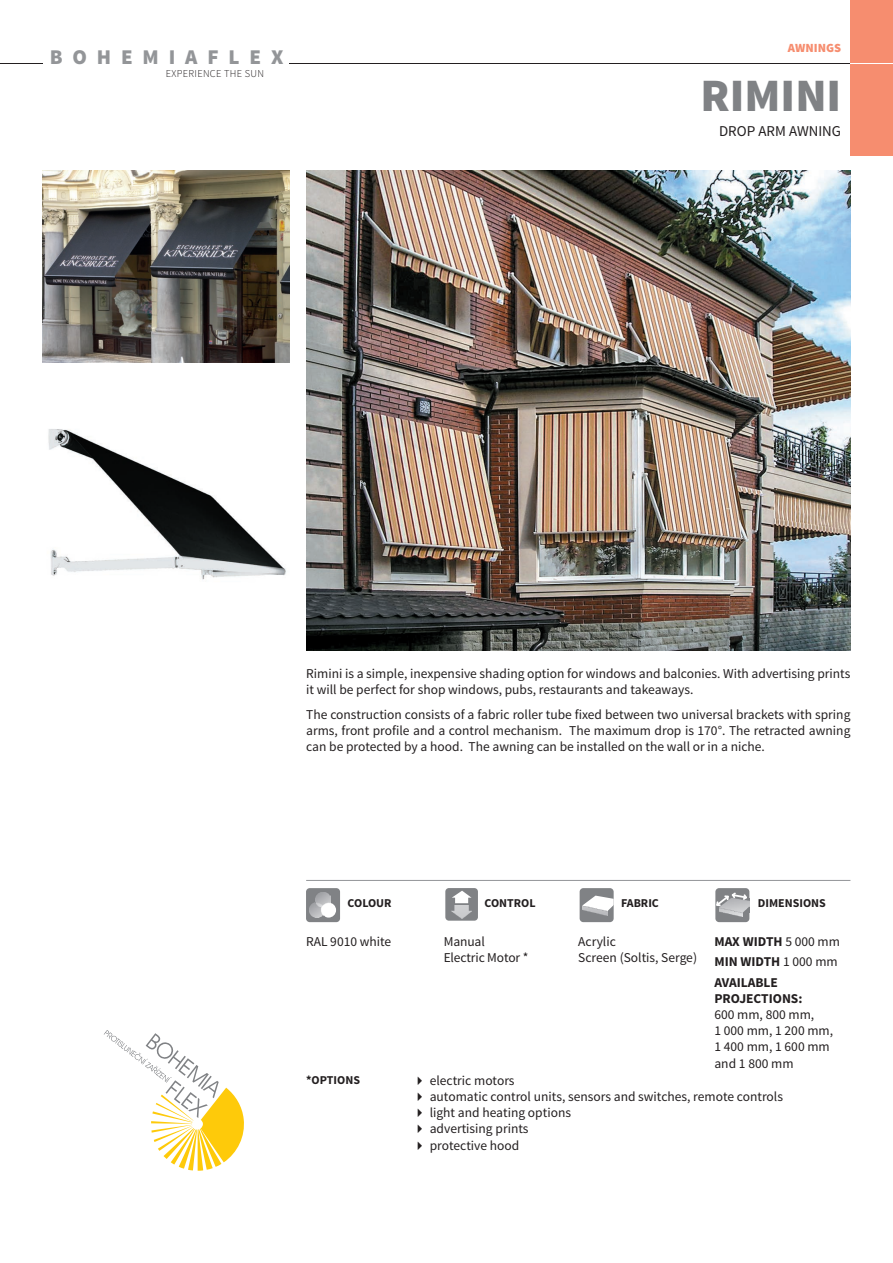
<style>
.page{position:relative;width:893px;height:1263px;background:#fff}
.page>*{position:absolute;margin:0;border:0;box-sizing:border-box;transform-origin:0 0}
.t1{font:900 46.5px "Source Sans Pro";color:#808285}
.t2{font:900 21px "Source Sans Pro";letter-spacing:.47em;color:#939598}
.t3{font:15px "Source Sans Pro";color:#231f20}
.t4{font:13.5px/16.2px "Source Sans Pro";color:#231f20}
.t5{font:700 13.5px/20.4px "Source Sans Pro";color:#231f20}
.t6{font:900 12.45px "Source Sans Pro";color:#f68d6f}
.t7{font:700 12px "Source Sans Pro";color:#231f20}
.t8{font:300 10.5px "Source Sans Pro";letter-spacing:.03em;color:#231f20}
.s1{font-weight:400}
</style>
<div class="page">
<hr style="left:289px;top:63px;width:604px;height:1px;background:#231f20">
<hr style="left:306px;top:880px;width:544px;height:1px;background:#939598">
<div style="left:306px;top:888px;width:34px;height:34px;background:#808285;border-radius:4px"></div>
<div style="left:321px;top:903px;width:15px;height:14px;background:#fff;border-radius:50%"></div>
<img style="left:310px;top:903px;width:15px;height:14px">
<img style="left:316px;top:892px;width:15px;height:15px">
<div style="left:445px;top:888px;width:33px;height:33px;background:#808285;border-radius:4px"></div>
<svg style="left:452px;top:891px;width:19px;height:12px"></svg>
<img style="left:452px;top:906px;width:19px;height:12px">
<div style="left:580px;top:888px;width:34px;height:34px;background:#808285;border-radius:4px"></div>
<svg style="left:582px;top:895px;width:32px;height:16px"></svg>
<img style="left:582px;top:906px;width:25px;height:10px">
<div style="left:715px;top:888px;width:34px;height:34px;background:#808285;border-radius:4px"></div>
<img style="left:719px;top:900px;width:30px;height:13px">
<img style="left:719px;top:908px;width:23px;height:9px">
<svg style="left:716px;top:892px;width:31px;height:14px"></svg>
<svg style="left:104px;top:1030px;width:140px;height:141px"></svg>
<hr style="left:0;top:63px;width:43px;height:1px;background:#231f20">
<img style="left:306px;top:170px;width:544px;height:481px">
<img style="left:43px;top:170px;width:246px;height:192px">
<img style="left:48px;top:429px;width:238px;height:151px">
<div style="left:850px;top:0;width:43px;height:156px;background:#f68d6f"></div>
<hr style="left:850px;top:63px;width:43px;height:1px;background:#fff">
<h2 class="t2" style="left:50px;top:43px;width:235px">BOHEMIAFLEX</h2>
<p class="t8" style="left:166px;top:67px;width:100px">EXPERIENCE THE SUN</p>
<p class="t6" style="left:788px;top:40px;width:55px">AWNINGS</p>
<h1 class="t1" style="left:700px;top:66px;width:142px">RIMINI</h1>
<p class="t3" style="left:719px;top:122px;width:123px">DROP ARM AWNING</p>
<p class="t4" style="left:306px;top:665px;width:546px">Rimini is a simple, inexpensive shading option for windows and balconies. With advertising prints it will be perfect for shop windows, pubs, restaurants and takeaways.</p>
<p class="t4" style="left:306px;top:706px;width:546px;text-align:justify">The construction consists of a fabric roller tube fixed between two universal brackets with spring arms, front profile and a control mechanism. The maximum drop is 170°. The retracted awning can be protected by a hood. The awning can be installed on the wall or in a niche.</p>
<p class="t7" style="left:348px;top:895px;width:46px">COLOUR</p>
<p class="t7" style="left:485px;top:895px;width:53px">CONTROL</p>
<p class="t7" style="left:621px;top:895px;width:39px">FABRIC</p>
<p class="t7" style="left:758px;top:895px;width:69px">DIMENSIONS</p>
<p class="t4" style="left:306px;top:933px;width:87px">RAL 9010 white</p>
<p class="t4" style="left:444px;top:933px;width:86px">Manual<br>Electric Motor *</p>
<p class="t4" style="left:578px;top:933px;width:120px">Acrylic<br>Screen (Soltis, Serge)</p>
<p class="t5" style="left:714px;top:931px;width:127px">MAX WIDTH <span class="s1">5 000 mm<br></span>MIN WIDTH <span class="s1">1 000 mm<br></span>AVAILABLE</p>
<p class="t5" style="left:714px;top:988px;width:90px">PROJECTIONS:</p>
<p class="t4" style="left:714px;top:1007px;width:120px">600 mm, 800 mm,<br>1 000 mm, 1 200 mm,<br>1 400 mm, 1 600 mm and 1 800 mm</p>
<p class="t7" style="left:306px;top:1072px;width:55px">*OPTIONS</p>
<p class="t4" style="left:430px;top:1072px;width:355px">electric motors<br>automatic control units, sensors and switches, remote controls light and heating options<br>advertising prints<br>protective hood</p>
</div>
